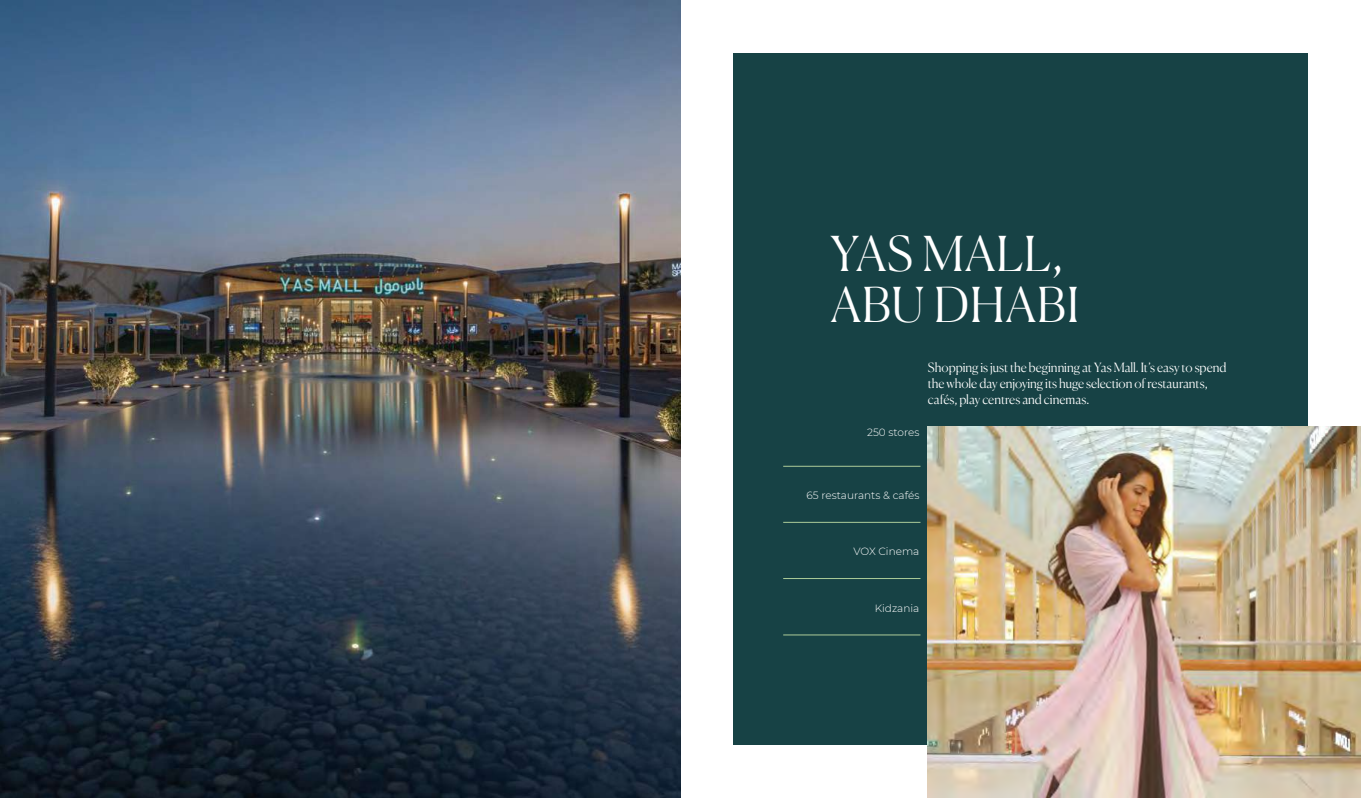
<style>
.page{position:relative;width:1361px;height:798px;background:#fff}
.page>*{position:absolute;margin:0;border:0;box-sizing:border-box;transform-origin:0 0}
.t1{font:300 48px/51px "Canela";letter-spacing:.02em;color:#fff}
.t2{font:300 12.75px/16px "Canela";color:#fff}
.t3{font:300 10.5px "Montserrat";color:#fff}
</style>
<div class="page">
<img style="left:0;top:0;width:680px;height:797px">
<div style="left:733px;top:53px;width:575px;height:691px;background:#174245"></div>
<img style="left:928px;top:426px;width:433px;height:371px">
<hr style="left:783px;top:466px;width:137px;height:1px;background:#adcc99">
<hr style="left:783px;top:522px;width:137px;height:1px;background:#adcc99">
<hr style="left:783px;top:578px;width:137px;height:1px;background:#adcc99">
<hr style="left:783px;top:634px;width:137px;height:1px;background:#adcc99">
<h1 class="t1" style="left:831px;top:224px;width:250px">YAS MALL,<br>ABU DHABI</h1>
<p class="t2" style="left:928px;top:358px;width:300px">Shopping is just the beginning at Yas Mall. It’s easy to spend the whole day enjoying its huge selection of restaurants, cafés, play centres and cinemas.</p>
<p class="t3" style="left:867px;top:425px;width:54px">250 stores</p>
<p class="t3" style="left:806px;top:488px;width:114px">65 restaurants &amp; cafés</p>
<p class="t3" style="left:853px;top:544px;width:67px">VOX Cinema</p>
<p class="t3" style="left:875px;top:600px;width:46px">Kidzania</p>
</div>
